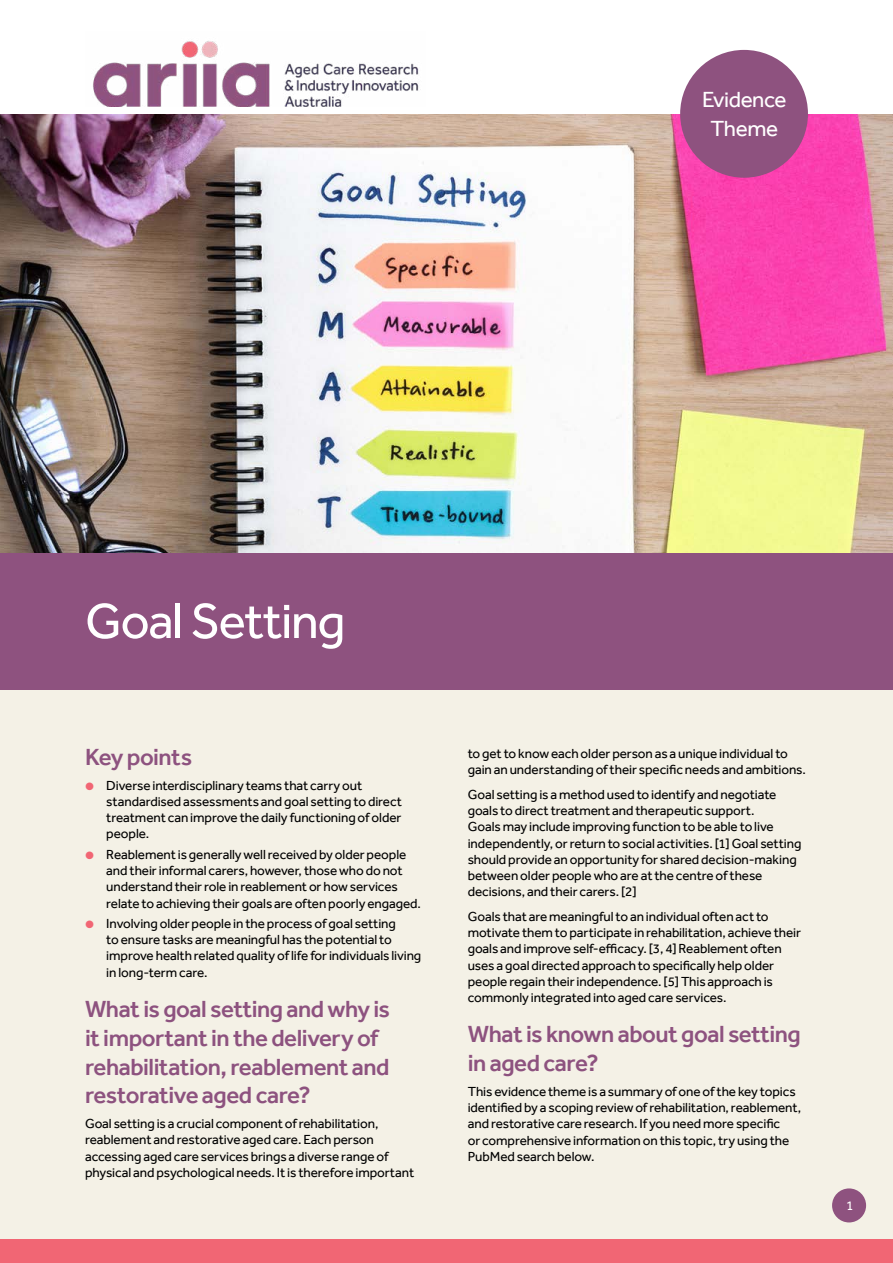
<style>
.page{position:relative;width:893px;height:1263px;background:#fff}
.page>*{position:absolute;margin:0;border:0;box-sizing:border-box;transform-origin:0 0}
.t1{font:51px "Effra";letter-spacing:-.025em;color:#fff}
.t2{font:500 24px/28.8px "Effra";letter-spacing:-.02em;color:#8d527f}
.t3{font:22.5px/28.5px "Effra";letter-spacing:-.02em;color:#fff;text-align:center}
.t4{font:13.5px/16.2px "Effra";letter-spacing:-.005em;color:#000}
.t5{font:13.5px "Effra";color:#fff}
.s1{color:#f16674}
</style>
<div class="page">
<div style="left:0;top:85px;width:893px;height:1178px;background:#f4f1e6"></div>
<div style="left:0;top:1239px;width:893px;height:24px;background:#f16674"></div>
<div style="left:0;top:0;width:893px;height:115px;background:#fff"></div>
<div style="left:0;top:553px;width:893px;height:137px;background:#8e527f"></div>
<div style="left:832px;top:1188px;width:34px;height:34px;background:#8e527f;border-radius:50%"></div>
<img style="left:0;top:115px;width:893px;height:438px">
<img style="left:93px;top:41px;width:326px;height:66px">
<div style="left:680px;top:50px;width:128px;height:128px;background:#8e527f;border-radius:50%"></div>
<h3 class="t3" style="left:702px;top:85px;width:86px">Evidence<br>Theme</h3>
<h1 class="t1" style="left:85px;top:590px;width:262px">Goal Setting</h1>
<h2 class="t2" style="left:85px;top:742px;width:109px">Key points</h2>
<p class="t4" style="left:106px;top:777px;width:297px;text-indent:-21px"><span class="s1">●</span> Diverse interdisciplinary teams that carry out standardised assessments and goal setting to direct treatment can improve the daily functioning of older people.</p>
<p class="t4" style="left:106px;top:846px;width:316px;text-indent:-21px"><span class="s1">●</span> Reablement is generally well received by older people and their informal carers, however, those who do not understand their role in reablement or how services relate to achieving their goals are often poorly engaged.</p>
<p class="t4" style="left:106px;top:915px;width:317px;text-indent:-21px"><span class="s1">●</span> Involving older people in the process of goal setting<br>to ensure tasks are meaningful has the potential to improve health related quality of life for individuals living in long-term care.</p>
<h2 class="t2" style="left:85px;top:994px;width:307px">What is goal setting and why is it important in the delivery of rehabilitation, reablement and restorative aged care?</h2>
<p class="t4" style="left:85px;top:1115px;width:331px">Goal setting is a crucial component of rehabilitation, reablement and restorative aged care. Each person accessing aged care services brings a diverse range of physical and psychological needs. It is therefore important</p>
<p class="t4" style="left:468px;top:745px;width:340px">to get to know each older person as a unique individual to gain an understanding of their specific needs and ambitions.</p>
<p class="t4" style="left:468px;top:786px;width:335px">Goal setting is a method used to identify and negotiate goals to direct treatment and therapeutic support.<br>Goals may include improving function to be able to live independently, or return to social activities. [1] Goal setting should provide an opportunity for shared decision-making between older people who are at the centre of these decisions, and their carers. [2]</p>
<p class="t4" style="left:468px;top:908px;width:335px">Goals that are meaningful to an individual often act to motivate them to participate in rehabilitation, achieve their goals and improve self-efficacy. [3, 4] Reablement often uses a goal directed approach to specifically help older people regain their independence. [5] This approach is commonly integrated into aged care services.</p>
<h2 class="t2" style="left:468px;top:1020px;width:335px">What is known about goal setting in aged care?</h2>
<p class="t4" style="left:468px;top:1083px;width:335px">This evidence theme is a summary of one of the key topics identified by a scoping review of rehabilitation, reablement, and restorative care research. If you need more specific<br>or comprehensive information on this topic, try using the PubMed search below.</p>
<p class="t5" style="left:846px;top:1197px;width:9px">1</p>
</div>
